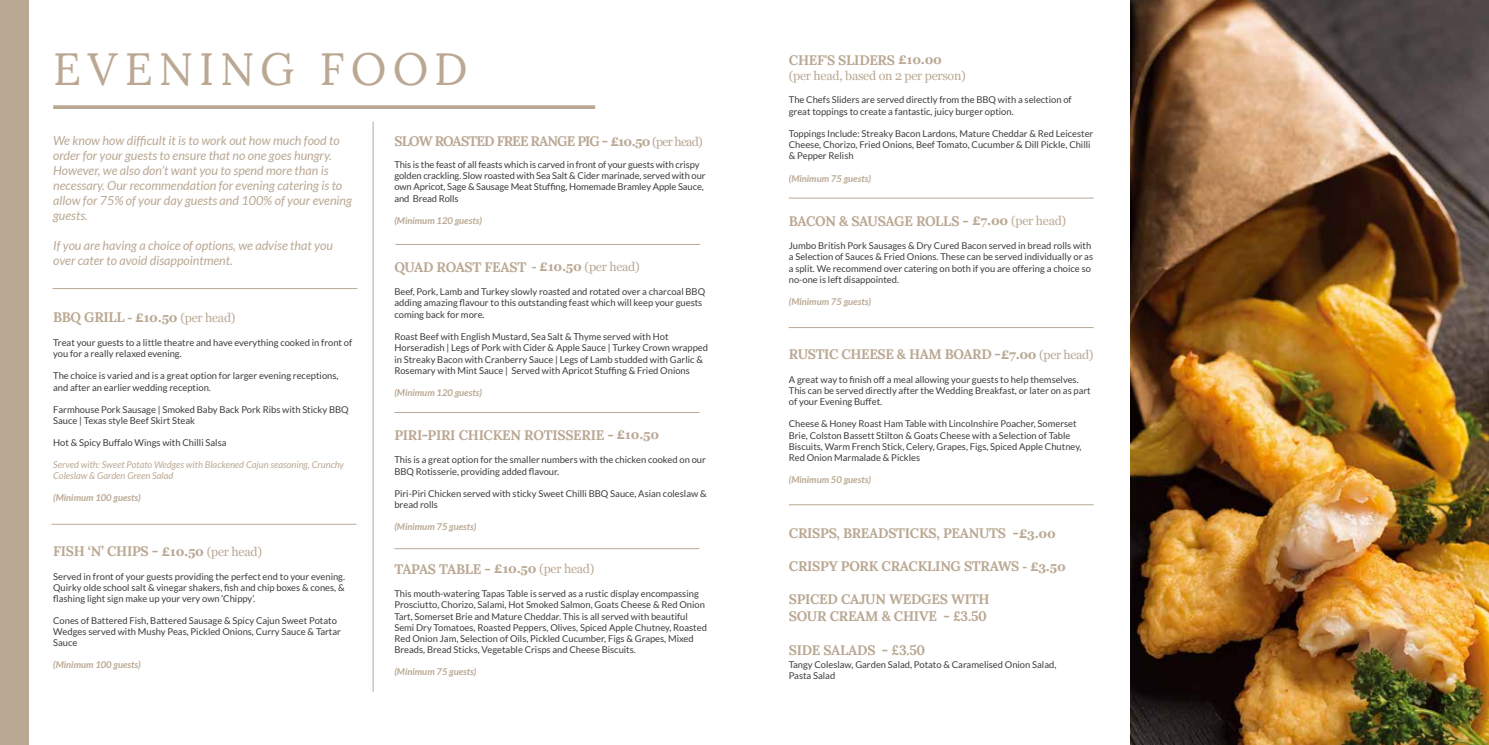
<style>
.page{position:relative;width:1489px;height:745px;background:#fff}
.page>*{position:absolute;margin:0;border:0;box-sizing:border-box;transform-origin:0 0}
.t1{font:45px "Lora";letter-spacing:.135em;color:#baa893}
.t2{font:700 13.75px/16.5px "Lora";letter-spacing:-.02em;color:#baa893}
.t3{font:700 13.75px "Lora";letter-spacing:-.06em;color:#baa893}
.t4{font:italic 12.5px/15px "Lato";color:#baa893}
.t5{font:12.5px "Georgia";letter-spacing:-.02em;color:#baa893}
.t6{font:9.38px/11.2px "Lato";color:#3f3b3a}
.t7{font:italic 700 9.38px "Lato";color:#baa893}
.t8{font:italic 9.38px/11.2px "Lato";color:#baa893}
.s1{font-family:"Georgia";font-size:12.5px}
.s2{font-family:"Georgia";font-weight:400;font-size:12.5px}
.s3{font-family:"Lora";font-weight:700;font-size:13.75px}
.s4{font-weight:700}
</style>
<div class="page">
<svg style="left:53px;top:105px;width:542px;height:4px;background:#bead9a"></svg>
<div style="left:0;top:0;width:28px;height:744px;background:#baa893"></div>
<hr style="left:373px;top:121px;width:1px;height:570px;background:#baa893">
<img style="left:1130px;top:0;width:358px;height:744px">
<hr style="left:51px;top:523px;width:305px;height:1px;background:#baa893">
<hr style="left:394px;top:412px;width:305px;height:1px;background:#baa893">
<hr style="left:394px;top:548px;width:305px;height:1px;background:#baa893">
<hr style="left:788px;top:327px;width:305px;height:1px;background:#baa893">
<hr style="left:788px;top:198px;width:305px;height:1px;background:#baa893">
<hr style="left:788px;top:504px;width:305px;height:1px;background:#baa893">
<hr style="left:395px;top:244px;width:305px;height:1px;background:#baa893">
<hr style="left:53px;top:288px;width:304px;height:1px;background:#baa893">
<h1 class="t1" style="left:53px;top:42px;width:416px">EVENING FOOD</h1>
<h2 class="t2" style="left:788px;top:52px;width:155px">CHEF'S SLIDERS <span class="s1">£10.00</span></h2>
<h3 class="t5" style="left:788px;top:67px;width:179px">(per head, based on 2 per person)</h3>
<p class="t6" style="left:788px;top:94px;width:284px">The Chefs Sliders are served directly from the BBQ with a selection of great toppings to create a fantastic, juicy burger option.</p>
<p class="t6" style="left:788px;top:127px;width:306px">Toppings Include: Streaky Bacon Lardons, Mature Cheddar &amp; Red Leicester<br>Cheese, Chorizo, Fried Onions, Beef Tomato, Cucumber &amp; Dill Pickle, Chilli &amp; Pepper Relish</p>
<p class="t7" style="left:788px;top:173px;width:84px">(Minimum 75 guests)</p>
<h2 class="t2" style="left:788px;top:212px;width:279px">BACON &amp; SAUSAGE ROLLS - <span class="s1">£7.00</span> <span class="s2">(per head)</span></h2>
<p class="t6" style="left:788px;top:240px;width:306px">Jumbo British Pork Sausages &amp; Dry Cured Bacon served in bread rolls with a Selection of Sauces &amp; Fried Onions. These can be served individually or as a split. We recommend over catering on both if you are offering a choice so no-one is left disappointed.</p>
<p class="t7" style="left:788px;top:296px;width:84px">(Minimum 75 guests)</p>
<p class="t4" style="left:53px;top:133px;width:300px">We know how difficult it is to work out how much food to order for your guests to ensure that no one goes hungry.<br>However, we also don’t want you to spend more than is necessary. Our recommendation for evening catering is to allow for 75% of your day guests and 100% of your evening guests.</p>
<h3 class="t4" style="left:53px;top:238px;width:281px">If you are having a choice of options, we advise that you over cater to avoid disappointment.</h3>
<h2 class="t3" style="left:394px;top:132px;width:310px">SLOW ROASTED FREE RANGE PIG - <span class="s1">£10.50</span> <span class="s2">(per head)</span></h2>
<p class="t6" style="left:394px;top:159px;width:313px">This is the feast of all feasts which is carved in front of your guests with crispy golden crackling. Slow roasted with Sea Salt &amp; Cider marinade, served with our own Apricot, Sage &amp; Sausage Meat Stuffing, Homemade Bramley Apple Sauce, and Bread Rolls</p>
<p class="t7" style="left:394px;top:215px;width:89px">(Minimum 120 guests)</p>
<h2 class="t2" style="left:394px;top:258px;width:247px">QUAD ROAST FEAST <span class="s1">- £10.50</span> <span class="s2">(per head)</span></h2>
<p class="t6" style="left:394px;top:286px;width:312px">Beef, Pork, Lamb and Turkey slowly roasted and rotated over a charcoal BBQ adding amazing flavour to this outstanding feast which will keep your guests coming back for more.</p>
<p class="t6" style="left:394px;top:331px;width:315px">Roast Beef with English Mustard, Sea Salt &amp; Thyme served with Hot Horseradish | Legs of Pork with Cider &amp; Apple Sauce | Turkey Crown wrapped in Streaky Bacon with Cranberry Sauce | Legs of Lamb studded with Garlic &amp; Rosemary with Mint Sauce | Served with Apricot Stuffing &amp; Fried Onions</p>
<p class="t7" style="left:394px;top:387px;width:89px">(Minimum 120 guests)</p>
<h2 class="t2" style="left:394px;top:426px;width:266px">PIRI-PIRI CHICKEN ROTISSERIE - <span class="s1">£10.50</span></h2>
<p class="t6" style="left:394px;top:454px;width:313px">This is a great option for the smaller numbers with the chicken cooked on our<br>BBQ Rotisserie, providing added flavour.</p>
<p class="t6" style="left:394px;top:487px;width:314px">Piri-Piri Chicken served with sticky Sweet Chilli BBQ Sauce, Asian coleslaw &amp; bread rolls</p>
<p class="t7" style="left:394px;top:520px;width:84px">(Minimum 75 guests)</p>
<h2 class="t2" style="left:394px;top:560px;width:202px">TAPAS TABLE - <span class="s1">£10.50</span> <span class="s2">(per head)</span></h2>
<p class="t6" style="left:394px;top:587px;width:314px">This mouth-watering Tapas Table is served as a rustic display encompassing Prosciutto, Chorizo, Salami, Hot Smoked Salmon, Goats Cheese &amp; Red Onion Tart, Somerset Brie and Mature Cheddar. This is all served with beautiful Semi Dry Tomatoes, Roasted Peppers, Olives, Spiced Apple Chutney, Roasted Red Onion Jam, Selection of Oils, Pickled Cucumber, Figs &amp; Grapes, Mixed Breads, Bread Sticks, Vegetable Crisps and Cheese Biscuits.</p>
<p class="t7" style="left:394px;top:666px;width:84px">(Minimum 75 guests)</p>
<h3 class="t5" style="left:53px;top:308px;width:184px"><span class="s3">BBQ GRILL</span> <span class="s4">- £10.50</span> (per head)</h3>
<p class="t6" style="left:53px;top:336px;width:300px">Treat your guests to a little theatre and have everything cooked in front of you for a really relaxed evening.</p>
<p class="t6" style="left:53px;top:370px;width:287px">The choice is varied and is a great option for larger evening receptions, and after an earlier wedding reception.</p>
<p class="t6" style="left:53px;top:403px;width:297px">Farmhouse Pork Sausage | Smoked Baby Back Pork Ribs with Sticky BBQ<br>Sauce | Texas style Beef Skirt Steak</p>
<p class="t6" style="left:53px;top:436px;width:175px">Hot &amp; Spicy Buffalo Wings with Chilli Salsa</p>
<p class="t8" style="left:53px;top:458px;width:292px">Served with: Sweet Potato Wedges with Blackened Cajun seasoning, Crunchy<br>Coleslaw &amp; Garden Green Salad</p>
<p class="t7" style="left:53px;top:491px;width:89px">(Minimum 100 guests)</p>
<h2 class="t2" style="left:788px;top:346px;width:306px">RUSTIC CHEESE &amp; HAM BOARD -<span class="s1">£7.00</span> <span class="s2">(per head)</span></h2>
<p class="t6" style="left:788px;top:373px;width:303px">A great way to finish off a meal allowing your guests to help themselves.<br>This can be served directly after the Wedding Breakfast, or later on as part of your Evening Buffet.</p>
<p class="t6" style="left:788px;top:418px;width:294px">Cheese &amp; Honey Roast Ham Table with Lincolnshire Poacher, Somerset Brie, Colston Bassett Stilton &amp; Goats Cheese with a Selection of Table Biscuits, Warm French Stick, Celery, Grapes, Figs, Spiced Apple Chutney, Red Onion Marmalade &amp; Pickles</p>
<p class="t7" style="left:788px;top:474px;width:84px">(Minimum 50 guests)</p>
<h2 class="t2" style="left:788px;top:524px;width:268px">CRISPS, BREADSTICKS, PEANUTS -<span class="s1">£3.00</span></h2>
<h2 class="t2" style="left:788px;top:557px;width:278px">CRISPY PORK CRACKLING STRAWS <span class="s1">- £3.50</span></h2>
<h2 class="t2" style="left:788px;top:590px;width:202px">SPICED CAJUN WEDGES WITH<br>SOUR CREAM &amp; CHIVE - £3.50</h2>
<h2 class="t2" style="left:788px;top:641px;width:138px">SIDE SALADS - £3.50</h2>
<p class="t6" style="left:788px;top:658px;width:269px">Tangy Coleslaw, Garden Salad, Potato &amp; Caramelised Onion Salad,<br>Pasta Salad</p>
<h2 class="t2" style="left:53px;top:542px;width:210px">FISH ‘N’ CHIPS - <span class="s1">£10.50</span> <span class="s2">(per head)</span></h2>
<p class="t6" style="left:53px;top:570px;width:293px;text-align:justify">Served in front of your guests providing the perfect end to your evening.<br>Quirky olde school salt &amp; vinegar shakers, fish and chip boxes &amp; cones, &amp; flashing light sign make up your very own ‘Chippy’.</p>
<p class="t6" style="left:53px;top:614px;width:289px">Cones of Battered Fish, Battered Sausage &amp; Spicy Cajun Sweet Potato<br>Wedges served with Mushy Peas, Pickled Onions, Curry Sauce &amp; Tartar<br>Sauce</p>
<p class="t7" style="left:53px;top:659px;width:89px">(Minimum 100 guests)</p>
</div>
